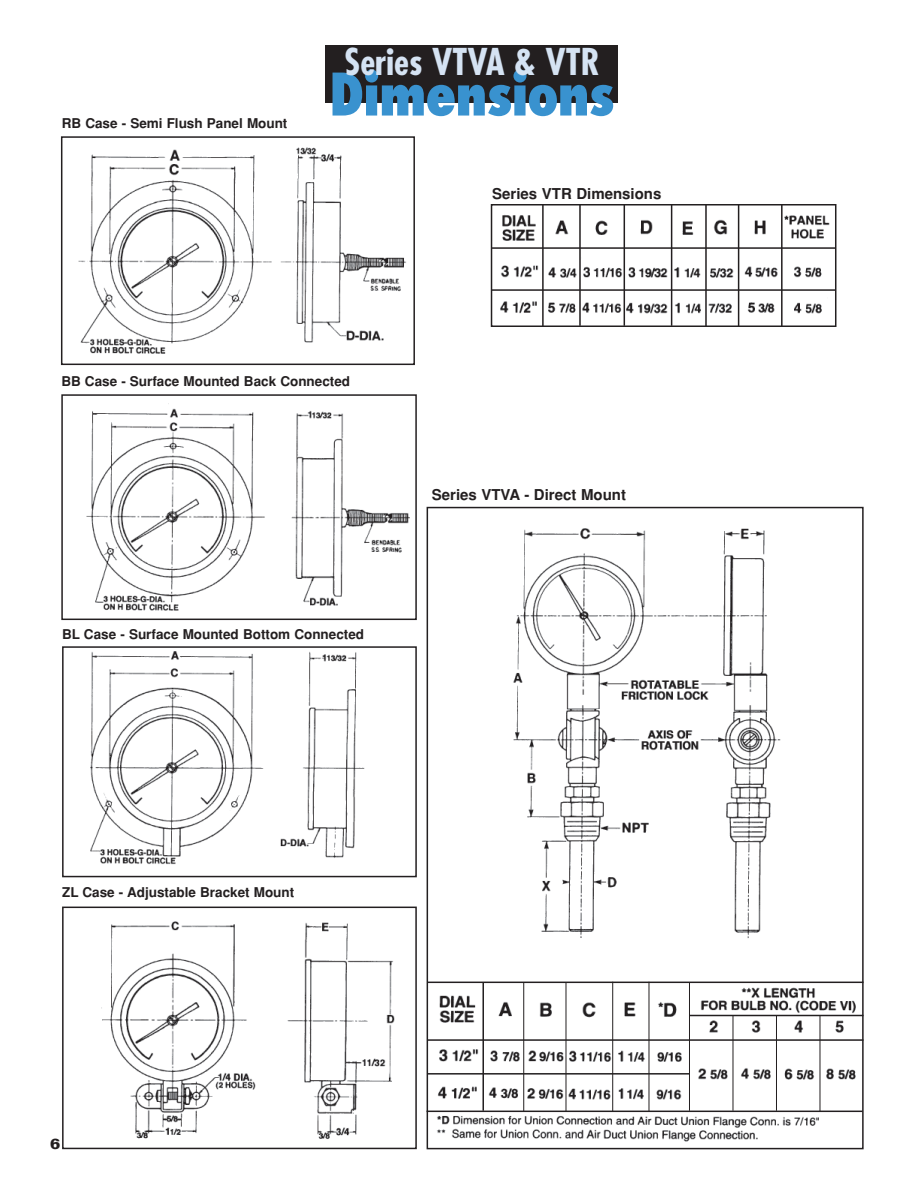
<style>
.page{position:relative;width:918px;height:1188px;background:#fff}
.page>*{position:absolute;margin:0;border:0;box-sizing:border-box;transform-origin:0 0}
.t1{font:800 condensed 57px "Futura";letter-spacing:-.025em;color:#3992cf}
.t2{font:700 condensed 36px "Futura";color:#d5e3f3}
.t3{font:700 15px "Helvetica";color:#231f20}
.t4{font:700 15px "Folio";color:#231f20}
.t5{font:700 13.5px "Helvetica";color:#231f20}
</style>
<div class="page">
<img style="left:69px;top:147px;width:348px;height:992px">
<img style="left:430px;top:528px;width:431px;height:614px">
<div style="left:427px;top:507px;width:437px;height:642px;border:2px solid #231f20"></div>
<img style="left:500px;top:207px;width:330px;height:117px">
<div style="left:491px;top:204px;width:345px;height:123px;border:2px solid #231f20"></div>
<hr style="left:428px;top:1039px;width:435px;height:2px;background:#231f20">
<hr style="left:427px;top:1111px;width:436px;height:1px;background:#231f20">
<hr style="left:427px;top:1073px;width:263px;height:2px;background:#231f20">
<hr style="left:492px;top:247px;width:344px;height:2px;background:#231f20">
<hr style="left:492px;top:289px;width:344px;height:2px;background:#231f20">
<div style="left:325px;top:45px;width:293px;height:57px;background:#231f20"></div>
<div style="left:62px;top:907px;width:355px;height:242px;border:2px solid #231f20"></div>
<div style="left:62px;top:646px;width:355px;height:231px;border:2px solid #231f20"></div>
<div style="left:61px;top:394px;width:356px;height:226px;border:2px solid #231f20"></div>
<div style="left:61px;top:136px;width:354px;height:229px;border:2px solid #231f20"></div>
<hr style="left:427px;top:982px;width:436px;height:1px;background:#231f20">
<hr style="left:689px;top:982px;width:1px;height:129px;background:#231f20">
<hr style="left:689px;top:1015px;width:174px;height:1px;background:#231f20">
<hr style="left:733px;top:1016px;width:1px;height:95px;background:#231f20">
<hr style="left:776px;top:1016px;width:1px;height:95px;background:#231f20">
<hr style="left:820px;top:1016px;width:1px;height:96px;background:#231f20">
<hr style="left:482px;top:982px;width:2px;height:129px;background:#231f20">
<hr style="left:523px;top:982px;width:1px;height:130px;background:#231f20">
<hr style="left:566px;top:982px;width:1px;height:130px;background:#231f20">
<hr style="left:612px;top:982px;width:1px;height:129px;background:#231f20">
<hr style="left:649px;top:982px;width:1px;height:130px;background:#231f20">
<hr style="left:542px;top:205px;width:2px;height:121px;background:#231f20">
<hr style="left:579px;top:205px;width:2px;height:121px;background:#231f20">
<hr style="left:624px;top:205px;width:1px;height:121px;background:#231f20">
<hr style="left:671px;top:205px;width:1px;height:121px;background:#231f20">
<hr style="left:705px;top:204px;width:2px;height:122px;background:#231f20">
<hr style="left:738px;top:205px;width:1px;height:121px;background:#231f20">
<hr style="left:781px;top:205px;width:2px;height:121px;background:#231f20">
<p class="t5" style="left:62px;top:116px;width:227px">RB Case - Semi Flush Panel Mount</p>
<h2 class="t2" style="left:345px;top:46px;width:257px">Series VTVA &amp; VTR</h2>
<h1 class="t1" style="left:329px;top:70px;width:287px">Dimensions</h1>
<p class="t3" style="left:492px;top:185px;width:171px">Series VTR Dimensions</p>
<p class="t5" style="left:61px;top:374px;width:290px">BB Case - Surface Mounted Back Connected</p>
<p class="t5" style="left:62px;top:627px;width:304px">BL Case - Surface Mounted Bottom Connected</p>
<p class="t3" style="left:432px;top:486px;width:196px">Series VTVA - Direct Mount</p>
<p class="t5" style="left:62px;top:885px;width:234px">ZL Case - Adjustable Bracket Mount</p>
<p class="t4" style="left:50px;top:1138px;width:12px">6</p>
</div>
